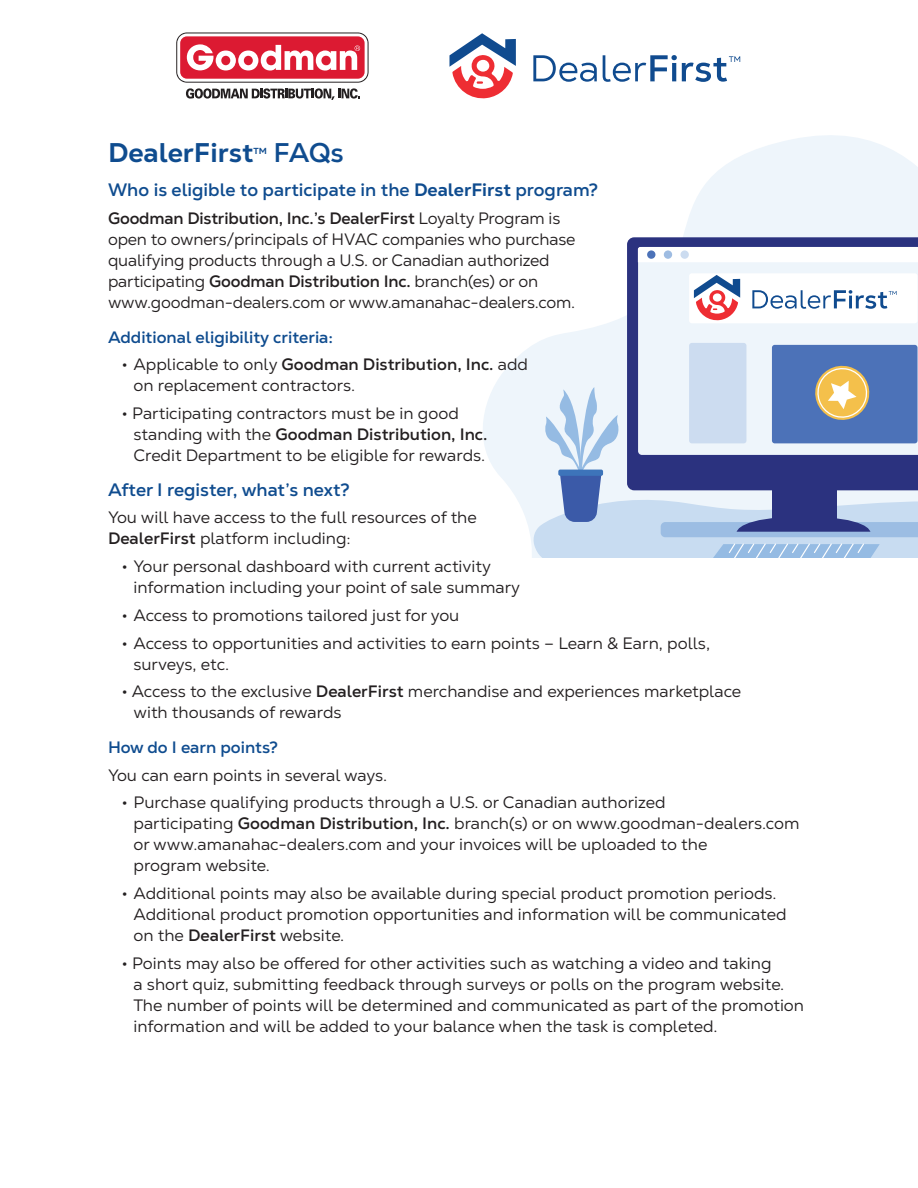
<style>
.page{position:relative;width:918px;height:1188px;background:#fff}
.page>*{position:absolute;margin:0;border:0;box-sizing:border-box;transform-origin:0 0}
.t1{font:800 27px "Nexa Text";color:#0f4c8f}
.t2{font:700 27px "Nexa Text";color:#0f4c8f}
.t3{font:700 18px "Nexa Text";color:#0f4c8f}
.t4{font:16.5px/21px "Nexa Text";color:#231f20}
.t5{font:700 16.5px "Nexa Text";color:#0f4c8f}
.t6{font:800 8.7px "Nexa Text";color:#0f4c8f}
.s1{font-weight:800}
.s2{font-weight:700}
</style>
<div class="page">
<svg style="left:483px;top:135px;width:435px;height:410px"></svg>
<svg style="left:627px;top:237px;width:291px;height:126px;background:#303782"></svg>
<div style="left:638px;top:262px;width:280px;height:101px;background:#eef5fb"></div>
<div style="left:689px;top:343px;width:57px;height:100px;background:#ccdcf0;border-radius:3px"></div>
<div style="left:689px;top:273px;width:229px;height:50px;background:#fff;border-radius:3px"></div>
<svg style="left:638px;top:247px;width:280px;height:15px"></svg>
<div style="left:647px;top:250px;width:8px;height:9px;background:#4c72b8;border-radius:50%"></div>
<div style="left:664px;top:250px;width:8px;height:9px;background:#9ebce2;border-radius:50%"></div>
<div style="left:681px;top:250px;width:8px;height:9px;background:#ccdcf0;border-radius:50%"></div>
<div style="left:772px;top:345px;width:146px;height:98px;background:#4c72b8;border-radius:3px"></div>
<svg style="left:694px;top:275px;width:46px;height:46px"></svg>
<svg style="left:752px;top:290px;width:145px;height:19px"></svg>
<svg style="left:532px;top:363px;width:386px;height:194px"></svg>
<svg style="left:449px;top:33px;width:67px;height:65px"></svg>
<svg style="left:533px;top:55px;width:64px;height:27px"></svg>
<svg style="left:603px;top:55px;width:137px;height:27px"></svg>
<svg style="left:176px;top:32px;width:193px;height:68px"></svg>
<h1 class="t1" style="left:108px;top:135px;width:147px">DealerFirst</h1>
<p class="t6" style="left:253px;top:145px;width:15px">TM</p>
<h1 class="t2" style="left:274px;top:135px;width:72px">FAQs</h1>
<p class="t3" style="left:108px;top:179px;width:492px">Who is eligible to participate in the <span class="s1">DealerFirst</span> program?</p>
<p class="t4" style="left:108px;top:208px;width:469px"><span class="s2">Goodman Distribution, Inc.’s DealerFirst</span> Loyalty Program is open to owners/principals of HVAC companies who purchase qualifying products through a U.S. or Canadian authorized participating <span class="s2">Goodman Distribution Inc.</span> branch(es) or on www.goodman-dealers.com or www.amanahac-dealers.com.</p>
<p class="t5" style="left:108px;top:327px;width:227px">Additional eligibility criteria:</p>
<p class="t4" style="left:133px;top:354px;width:396px;text-indent:-12px">• Applicable to only <span class="s2">Goodman Distribution, Inc.</span> add on replacement contractors.</p>
<p class="t4" style="left:133px;top:403px;width:356px;text-indent:-12px">• Participating contractors must be in good standing with the <span class="s2">Goodman Distribution, Inc.<br></span>Credit Department to be eligible for rewards.</p>
<p class="t3" style="left:108px;top:478px;width:243px">After I register, what’s next?</p>
<p class="t4" style="left:108px;top:507px;width:370px">You will have access to the full resources of the<br><span class="s2">DealerFirst</span> platform including:</p>
<p class="t4" style="left:133px;top:556px;width:388px;text-indent:-12px">• Your personal dashboard with current activity information including your point of sale summary</p>
<p class="t4" style="left:121px;top:605px;width:339px">• Access to promotions tailored just for you</p>
<p class="t4" style="left:133px;top:632px;width:578px;text-indent:-12px">• Access to opportunities and activities to earn points – Learn &amp; Earn, polls, surveys, etc.</p>
<p class="t4" style="left:133px;top:681px;width:609px;text-indent:-12px">• Access to the exclusive <span class="s2">DealerFirst</span> merchandise and experiences marketplace with thousands of rewards</p>
<p class="t5" style="left:108px;top:737px;width:172px">How do I earn points?</p>
<p class="t4" style="left:108px;top:764px;width:281px">You can earn points in several ways.</p>
<p class="t4" style="left:133px;top:792px;width:668px;text-indent:-12px">• Purchase qualifying products through a U.S. or Canadian authorized<br>participating <span class="s2">Goodman Distribution, Inc.</span> branch(s) or on www.goodman-dealers.com or www.amanahac-dealers.com and your invoices will be uploaded to the<br>program website.</p>
<p class="t4" style="left:133px;top:883px;width:655px;text-indent:-12px">• Additional points may also be available during special product promotion periods.<br>Additional product promotion opportunities and information will be communicated on the <span class="s2">DealerFirst</span> website.</p>
<p class="t4" style="left:133px;top:953px;width:672px;text-indent:-12px">• Points may also be offered for other activities such as watching a video and taking<br>a short quiz, submitting feedback through surveys or polls on the program website.<br>The number of points will be determined and communicated as part of the promotion information and will be added to your balance when the task is completed.</p>
</div>
